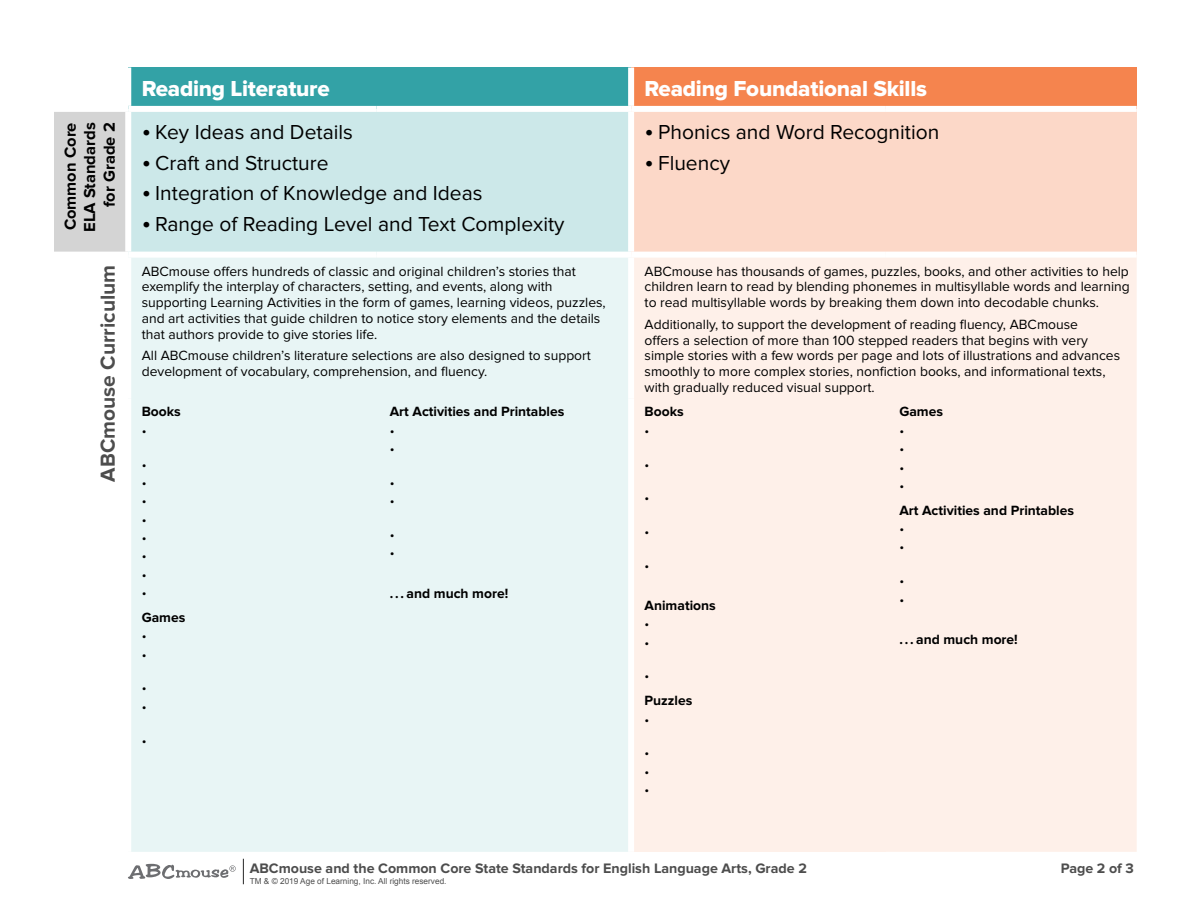
<style>
.page{position:relative;width:1188px;height:918px;background:#fff}
.page>*{position:absolute;margin:0;border:0;box-sizing:border-box;transform-origin:0 0}
.t1{font:22.5px "Proxima Nova Extrabld";letter-spacing:-.01em;color:#fff}
.t2{font:21px "Proxima Nova";color:#000}
.t3{font:700 21px "Proxima Nova";color:#4d4d4d}
.t4{font:700 16.5px/19.5px "Proxima Nova";color:#000;text-align:right}
.t5{font:700 14.25px "Proxima Nova";color:#4d4d4d}
.t6{font:13.8px/15.8px "Proxima Nova";color:#000}
.t7{font:700 13.8px "Proxima Nova";color:#000}
.t8{font:13.5px/18.3px "Proxima Nova";color:#000}
.t9{font:8.25px "Arial";color:#4d4d4d}
.s1{font-size:26.25px}
</style>
<div class="page">
<div style="left:128px;top:68px;width:503px;height:41px;background:#33a2a6"></div>
<div style="left:631px;top:68px;width:506px;height:41px;background:#f5844e"></div>
<div style="left:54px;top:109px;width:74px;height:146px;background:#d4d4d4"></div>
<div style="left:128px;top:109px;width:503px;height:146px;background:#cce8e9"></div>
<div style="left:631px;top:109px;width:506px;height:146px;background:#fcd8c8"></div>
<div style="left:131px;top:258px;width:497px;height:594px;background:#e8f5f5"></div>
<div style="left:634px;top:258px;width:503px;height:594px;background:#fef0e9"></div>
<div style="left:631px;top:399px;width:255px;height:453px;background:#fef0e9"></div>
<div style="left:54px;top:252px;width:74px;height:6px;background:#fff"></div>
<div style="left:54px;top:106px;width:74px;height:6px;background:#fff"></div>
<div style="left:128px;top:252px;width:248px;height:6px;background:#fff"></div>
<div style="left:376px;top:252px;width:255px;height:6px;background:#fff"></div>
<div style="left:631px;top:252px;width:255px;height:6px;background:#fff"></div>
<div style="left:886px;top:252px;width:251px;height:6px;background:#fff"></div>
<div style="left:128px;top:106px;width:248px;height:6px;background:#fff"></div>
<div style="left:376px;top:106px;width:255px;height:6px;background:#fff"></div>
<div style="left:631px;top:106px;width:255px;height:6px;background:#fff"></div>
<div style="left:886px;top:106px;width:251px;height:6px;background:#fff"></div>
<div style="left:125px;top:67px;width:6px;height:39px;background:#fff"></div>
<div style="left:628px;top:67px;width:6px;height:39px;background:#fff"></div>
<div style="left:125px;top:112px;width:6px;height:140px;background:#fff"></div>
<div style="left:628px;top:112px;width:6px;height:140px;background:#fff"></div>
<div style="left:628px;top:399px;width:6px;height:453px;background:#fff"></div>
<svg style="left:243px;top:859px;width:1px;height:25px"></svg>
<svg style="left:128px;top:864px;width:108px;height:15px"></svg>
<h1 class="t1" style="left:142px;top:75px;width:190px">Reading Literature</h1>
<h1 class="t1" style="left:645px;top:75px;width:284px">Reading Foundational Skills</h1>
<p class="t4" style="left:61px;top:232px;width:111px;rotate:-90deg">Common Core<br>ELA Standards for Grade 2</p>
<h2 class="t2" style="left:142px;top:120px;width:213px"><span class="s1">•</span> Key Ideas and Details</h2>
<h2 class="t2" style="left:142px;top:151px;width:188px"><span class="s1">•</span> Craft and Structure</h2>
<h2 class="t2" style="left:142px;top:181px;width:342px"><span class="s1">•</span> Integration of Knowledge and Ideas</h2>
<h2 class="t2" style="left:142px;top:212px;width:424px"><span class="s1">•</span> Range of Reading Level and Text Complexity</h2>
<h2 class="t3" style="left:96px;top:482px;width:218px;rotate:-90deg">ABCmouse Curriculum</h2>
<p class="t6" style="left:142px;top:263px;width:466px">ABCmouse offers hundreds of classic and original children’s stories that exemplify the interplay of characters, setting, and events, along with supporting Learning Activities in the form of games, learning videos, puzzles, and art activities that guide children to notice story elements and the details that authors provide to give stories life.</p>
<p class="t6" style="left:142px;top:348px;width:451px">All ABCmouse children’s literature selections are also designed to support development of vocabulary, comprehension, and fluency.</p>
<p class="t7" style="left:390px;top:404px;width:176px">Art Activities and Printables</p>
<p class="t8" style="left:390px;top:421px;width:6px">• •</p>
<p class="t8" style="left:390px;top:473px;width:6px">• •</p>
<p class="t8" style="left:390px;top:526px;width:6px">• •</p>
<p class="t7" style="left:390px;top:585px;width:120px">. . . and much more!</p>
<p class="t7" style="left:142px;top:404px;width:41px">Books</p>
<p class="t8" style="left:142px;top:421px;width:6px">•</p>
<p class="t8" style="left:142px;top:455px;width:6px;text-align:justify">• • • • • • • •</p>
<p class="t7" style="left:142px;top:609px;width:45px">Games</p>
<p class="t8" style="left:142px;top:627px;width:6px">• •</p>
<p class="t8" style="left:142px;top:679px;width:6px">• •</p>
<p class="t8" style="left:142px;top:731px;width:6px">•</p>
<h2 class="t2" style="left:645px;top:120px;width:296px"><span class="s1">•</span> Phonics and Word Recognition</h2>
<h2 class="t2" style="left:645px;top:151px;width:87px"><span class="s1">•</span> Fluency</h2>
<p class="t6" style="left:645px;top:263px;width:487px;text-align:justify">ABCmouse has thousands of games, puzzles, books, and other activities to help children learn to read by blending phonemes in multisyllable words and learning to read multisyllable words by breaking them down into decodable chunks.</p>
<p class="t6" style="left:645px;top:317px;width:477px">Additionally, to support the development of reading fluency, ABCmouse<br>offers a selection of more than 100 stepped readers that begins with very simple stories with a few words per page and lots of illustrations and advances smoothly to more complex stories, nonfiction books, and informational texts, with gradually reduced visual support.</p>
<p class="t7" style="left:645px;top:404px;width:41px">Books</p>
<p class="t8" style="left:645px;top:421px;width:6px">•</p>
<p class="t8" style="left:645px;top:455px;width:6px">•</p>
<p class="t8" style="left:645px;top:489px;width:6px">•</p>
<p class="t8" style="left:645px;top:523px;width:6px">•</p>
<p class="t8" style="left:645px;top:556px;width:6px">•</p>
<p class="t7" style="left:645px;top:597px;width:73px">Animations</p>
<p class="t8" style="left:645px;top:615px;width:6px">• •</p>
<p class="t8" style="left:645px;top:667px;width:6px">•</p>
<p class="t7" style="left:645px;top:693px;width:49px">Puzzles</p>
<p class="t8" style="left:645px;top:710px;width:6px">•</p>
<p class="t8" style="left:645px;top:744px;width:6px;text-align:justify">• • •</p>
<p class="t7" style="left:899px;top:404px;width:45px">Games</p>
<p class="t8" style="left:899px;top:421px;width:6px;text-align:justify">• • • •</p>
<p class="t7" style="left:899px;top:502px;width:176px">Art Activities and Printables</p>
<p class="t8" style="left:899px;top:520px;width:6px">• •</p>
<p class="t8" style="left:899px;top:572px;width:6px">• •</p>
<p class="t7" style="left:899px;top:631px;width:120px">. . . and much more!</p>
<p class="t5" style="left:250px;top:860px;width:559px">ABCmouse and the Common Core State Standards for English Language Arts, Grade 2</p>
<p class="t5" style="left:1061px;top:860px;width:75px">Page 2 of 3</p>
<p class="t9" style="left:250px;top:876px;width:198px">TM &amp; © 2019 Age of Learning, Inc. All rights reserved.</p>
</div>
